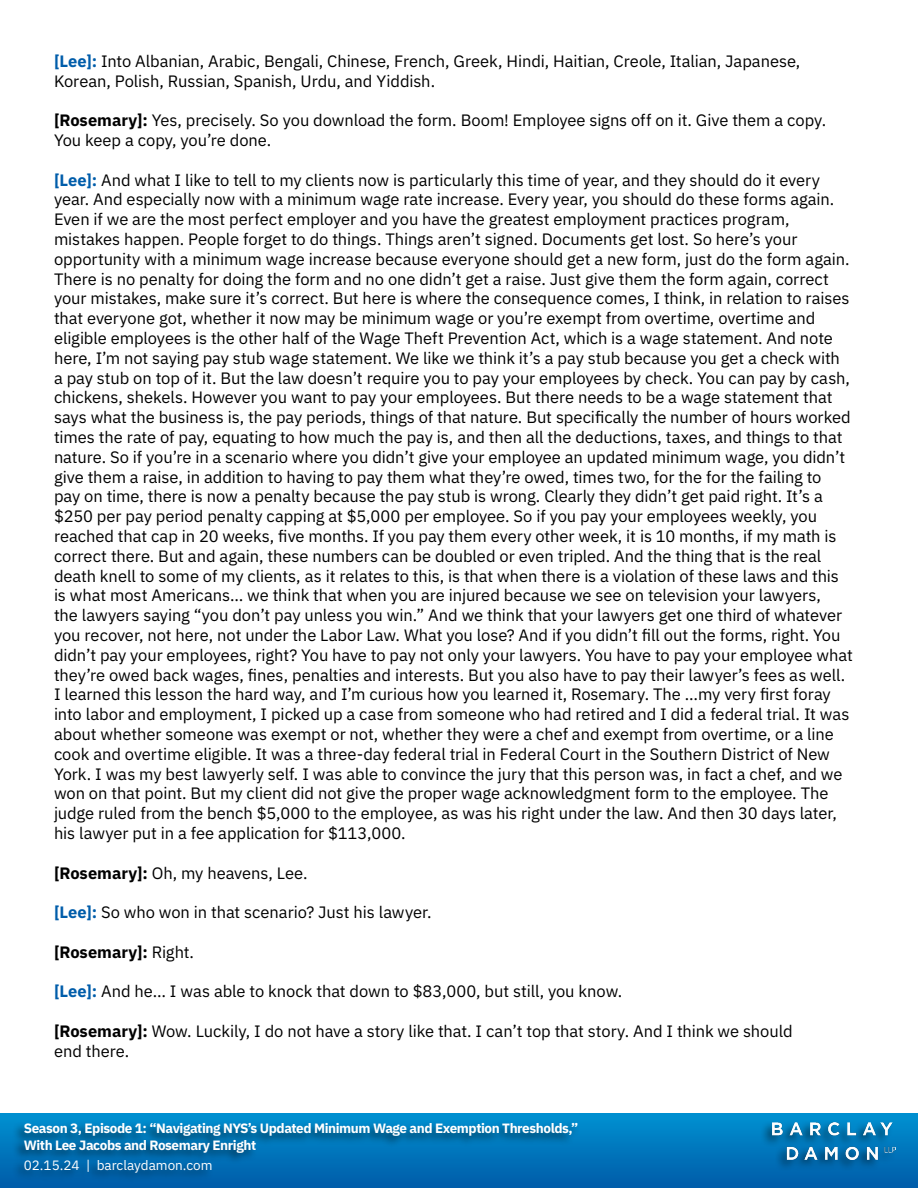
<style>
.page{position:relative;width:918px;height:1188px;background:#fff}
.page>*{position:absolute;margin:0;border:0;box-sizing:border-box;transform-origin:0 0}
.t1{font:16.5px/19.8px "IBM Plex Sans";letter-spacing:-.005em;color:#000}
.t2{font:700 16.5px "IBM Plex Sans";color:#000}
.t3{font:700 13.5px/16.5px "IBM Plex Sans";letter-spacing:-.03em;color:#fff}
.t4{font:13.5px "IBM Plex Sans";color:#fff}
.s1{font-weight:700;color:#005daa}
.s2{font-weight:700}
.s3{font-weight:400}
</style>
<div class="page">
<div style="left:0;top:1114px;width:918px;height:74px;background:linear-gradient(to bottom,#0091d1,#005ca9)"></div>
<div style="left:12px;top:1121px;width:568px;height:63px;background:#000;opacity:.55"></div>
<div style="left:760px;top:1121px;width:138px;height:50px;background:#000;opacity:.55"></div>
<img style="left:772px;top:1123px;width:123px;height:37px">
<p class="t1" style="left:54px;top:50px;width:748px"><span class="s1">[Lee]:</span> Into Albanian, Arabic, Bengali, Chinese, French, Greek, Hindi, Haitian, Creole, Italian, Japanese,<br>Korean, Polish, Russian, Spanish, Urdu, and Yiddish.</p>
<p class="t1" style="left:54px;top:109px;width:774px"><span class="s2">[Rosemary]:</span> Yes, precisely. So you download the form. Boom! Employee signs off on it. Give them a copy.<br>You keep a copy, you’re done.</p>
<p class="t1" style="left:54px;top:169px;width:800px"><span class="s1">[Lee]:</span> And what I like to tell to my clients now is particularly this time of year, and they should do it every year. And especially now with a minimum wage rate increase. Every year, you should do these forms again.<br>Even if we are the most perfect employer and you have the greatest employment practices program, mistakes happen. People forget to do things. Things aren’t signed. Documents get lost. So here’s your opportunity with a minimum wage increase because everyone should get a new form, just do the form again.<br>There is no penalty for doing the form and no one didn’t get a raise. Just give them the form again, correct your mistakes, make sure it’s correct. But here is where the consequence comes, I think, in relation to raises that everyone got, whether it now may be minimum wage or you’re exempt from overtime, overtime and eligible employees is the other half of the Wage Theft Prevention Act, which is a wage statement. And note here, I’m not saying pay stub wage statement. We like we think it’s a pay stub because you get a check with a pay stub on top of it. But the law doesn’t require you to pay your employees by check. You can pay by cash, chickens, shekels. However you want to pay your employees. But there needs to be a wage statement that says what the business is, the pay periods, things of that nature. But specifically the number of hours worked times the rate of pay, equating to how much the pay is, and then all the deductions, taxes, and things to that nature. So if you’re in a scenario where you didn’t give your employee an updated minimum wage, you didn’t give them a raise, in addition to having to pay them what they’re owed, times two, for the for the failing to<br>pay on time, there is now a penalty because the pay stub is wrong. Clearly they didn’t get paid right. It’s a $250 per pay period penalty capping at $5,000 per employee. So if you pay your employees weekly, you reached that cap in 20 weeks, five months. If you pay them every other week, it is 10 months, if my math is correct there. But and again, these numbers can be doubled or even tripled. And the thing that is the real death knell to some of my clients, as it relates to this, is that when there is a violation of these laws and this is what most Americans… we think that when you are injured because we see on television your lawyers,<br>the lawyers saying “you don’t pay unless you win.” And we think that your lawyers get one third of whatever you recover, not here, not under the Labor Law. What you lose? And if you didn’t fill out the forms, right. You didn’t pay your employees, right? You have to pay not only your lawyers. You have to pay your employee what they’re owed back wages, fines, penalties and interests. But you also have to pay their lawyer’s fees as well.<br>I learned this lesson the hard way, and I’m curious how you learned it, Rosemary. The …my very first foray into labor and employment, I picked up a case from someone who had retired and I did a federal trial. It was about whether someone was exempt or not, whether they were a chef and exempt from overtime, or a line cook and overtime eligible. It was a three-day federal trial in Federal Court in the Southern District of New York. I was my best lawyerly self. I was able to convince the jury that this person was, in fact a chef, and we won on that point. But my client did not give the proper wage acknowledgment form to the employee. The judge ruled from the bench $5,000 to the employee, as was his right under the law. And then 30 days later, his lawyer put in a fee application for $113,000.</p>
<p class="t1" style="left:54px;top:862px;width:255px"><span class="s2">[Rosemary]:</span> Oh, my heavens, Lee.</p>
<p class="t1" style="left:54px;top:901px;width:379px"><span class="s1">[Lee]:</span> So who won in that scenario? Just his lawyer.</p>
<p class="t2" style="left:54px;top:939px;width:142px">[Rosemary]: <span class="s3">Right.</span></p>
<p class="t1" style="left:54px;top:980px;width:570px"><span class="s1">[Lee]:</span> And he… I was able to knock that down to $83,000, but still, you know.</p>
<p class="t1" style="left:54px;top:1020px;width:740px"><span class="s2">[Rosemary]:</span> Wow. Luckily, I do not have a story like that. I can’t top that story. And I think we should end there.</p>
<p class="t3" style="left:24px;top:1119px;width:556px">Season 3, Episode 1: “Navigating NYS’s Updated Minimum Wage and Exemption Thresholds,”<br>With Lee Jacobs and Rosemary Enright</p>
<p class="t4" style="left:24px;top:1155px;width:190px">02.15.24 | barclaydamon.com</p>
</div>
